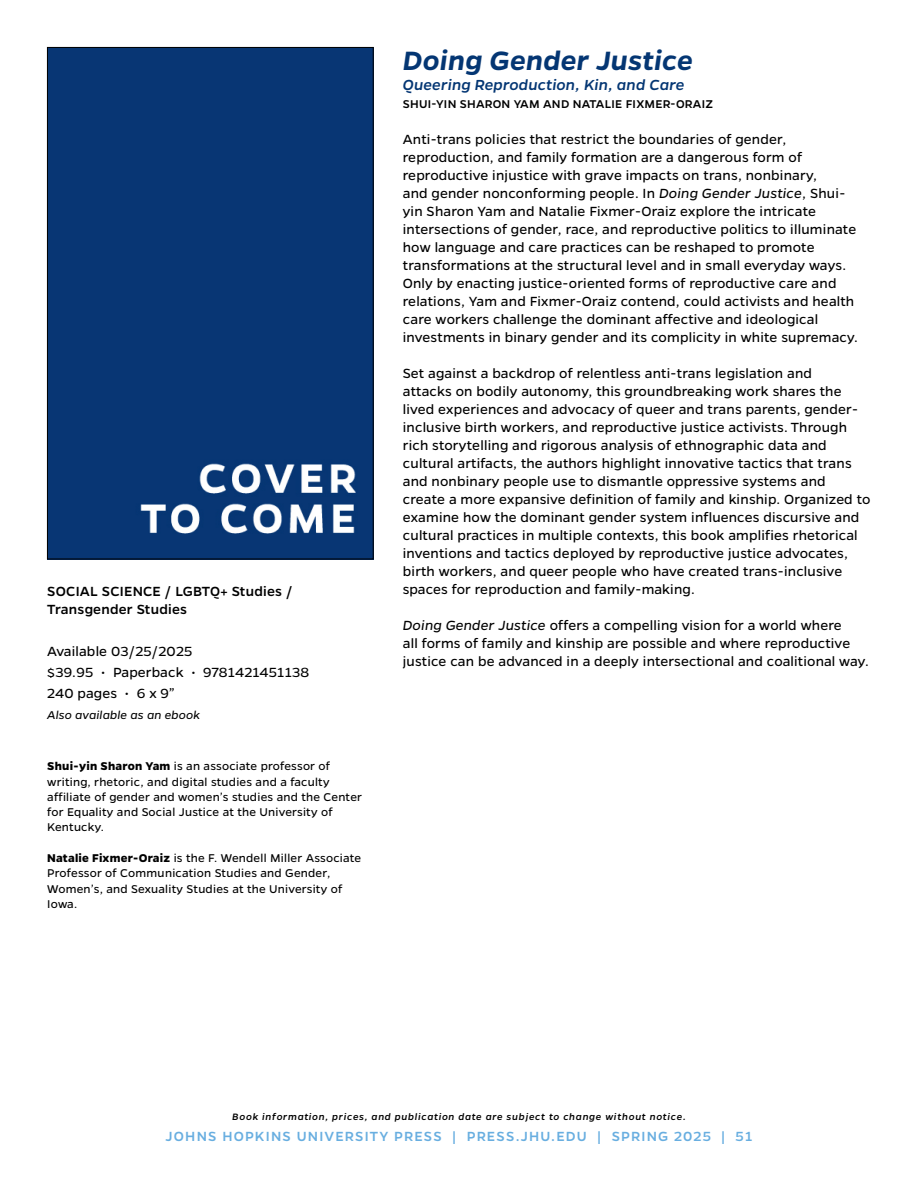
<style>
.page{position:relative;width:918px;height:1188px;background:#fff}
.page>*{position:absolute;margin:0;border:0;box-sizing:border-box;transform-origin:0 0}
.t1{font:italic 600 30px "Gentona";letter-spacing:.01em;color:#043673}
.t2{font:italic 500 16.5px "Gentona";letter-spacing:.01em;color:#043673}
.t3{font:15px/18px "Gentona";letter-spacing:.01em;color:#000}
.t4{font:500 15px "Gentona";letter-spacing:.08em;color:#68aee0}
.t5{font:500 15px/18px "Gentona";letter-spacing:.015em;color:#000}
.t6{font:12.75px/15.3px "Gentona";letter-spacing:.015em;color:#000}
.t7{font:500 12.75px "Gentona";letter-spacing:.02em;color:#000}
.t8{font:italic 12.75px "Gentona";letter-spacing:.01em;color:#000}
.t9{font:italic 500 10.5px "Gentona";letter-spacing:.07em;color:#000}
.s1{font-weight:700}
.s2{font-style:italic}
</style>
<div class="page">
<div style="left:49px;top:49px;width:322px;height:508px;background:#083674"></div>
<h4 class="t5" style="left:47px;top:582px;width:247px">SOCIAL SCIENCE / LGBTQ+ Studies /<br>Transgender Studies</h4>
<p class="t3" style="left:47px;top:642px;width:147px">Available 03/25/2025</p>
<p class="t3" style="left:47px;top:663px;width:264px">$39.95 • Paperback • 9781421451138</p>
<p class="t3" style="left:47px;top:684px;width:129px">240 pages • 6 x 9”</p>
<p class="t8" style="left:47px;top:708px;width:154px">Also available as an ebook</p>
<p class="t6" style="left:47px;top:759px;width:316px"><span class="s1">Shui-yin Sharon Yam</span> is an associate professor of writing, rhetoric, and digital studies and a faculty affiliate of gender and women’s studies and the Center for Equality and Social Justice at the University of Kentucky.</p>
<p class="t6" style="left:47px;top:850px;width:316px"><span class="s1">Natalie Fixmer-Oraiz</span> is the F. Wendell Miller Associate Professor of Communication Studies and Gender, Women’s, and Sexuality Studies at the University of Iowa.</p>
<h1 class="t1" style="left:403px;top:43px;width:292px">Doing Gender Justice</h1>
<h2 class="t2" style="left:403px;top:75px;width:283px">Queering Reproduction, Kin, and Care</h2>
<h3 class="t7" style="left:403px;top:97px;width:312px">SHUI-YIN SHARON YAM AND NATALIE FIXMER-ORAIZ</h3>
<p class="t3" style="left:403px;top:130px;width:457px">Anti-trans policies that restrict the boundaries of gender, reproduction, and family formation are a dangerous form of reproductive injustice with grave impacts on trans, nonbinary,<br>and gender nonconforming people. In <span class="s2">Doing Gender Justice</span>, Shui&shy;yin Sharon Yam and Natalie Fixmer-Oraiz explore the intricate intersections of gender, race, and reproductive politics to illuminate how language and care practices can be reshaped to promote transformations at the structural level and in small everyday ways.<br>Only by enacting justice-oriented forms of reproductive care and relations, Yam and Fixmer-Oraiz contend, could activists and health care workers challenge the dominant affective and ideological investments in binary gender and its complicity in white supremacy.</p>
<p class="t3" style="left:403px;top:364px;width:469px">Set against a backdrop of relentless anti-trans legislation and<br>attacks on bodily autonomy, this groundbreaking work shares the lived experiences and advocacy of queer and trans parents, gender&shy;inclusive birth workers, and reproductive justice activists. Through rich storytelling and rigorous analysis of ethnographic data and cultural artifacts, the authors highlight innovative tactics that trans and nonbinary people use to dismantle oppressive systems and create a more expansive definition of family and kinship. Organized to examine how the dominant gender system influences discursive and cultural practices in multiple contexts, this book amplifies rhetorical inventions and tactics deployed by reproductive justice advocates, birth workers, and queer people who have created trans-inclusive spaces for reproduction and family-making.</p>
<p class="t3" style="left:403px;top:616px;width:467px"><span class="s2">Doing Gender Justice</span> offers a compelling vision for a world where<br>all forms of family and kinship are possible and where reproductive justice can be advanced in a deeply intersectional and coalitional way.</p>
<p class="t9" style="left:232px;top:1110px;width:455px">Book information, prices, and publication date are subject to change without notice.</p>
<p class="t4" style="left:166px;top:1128px;width:588px">JOHNS HOPKINS UNIVERSITY PRESS | PRESS.JHU.EDU | SPRING 2025 | 51</p>
</div>
